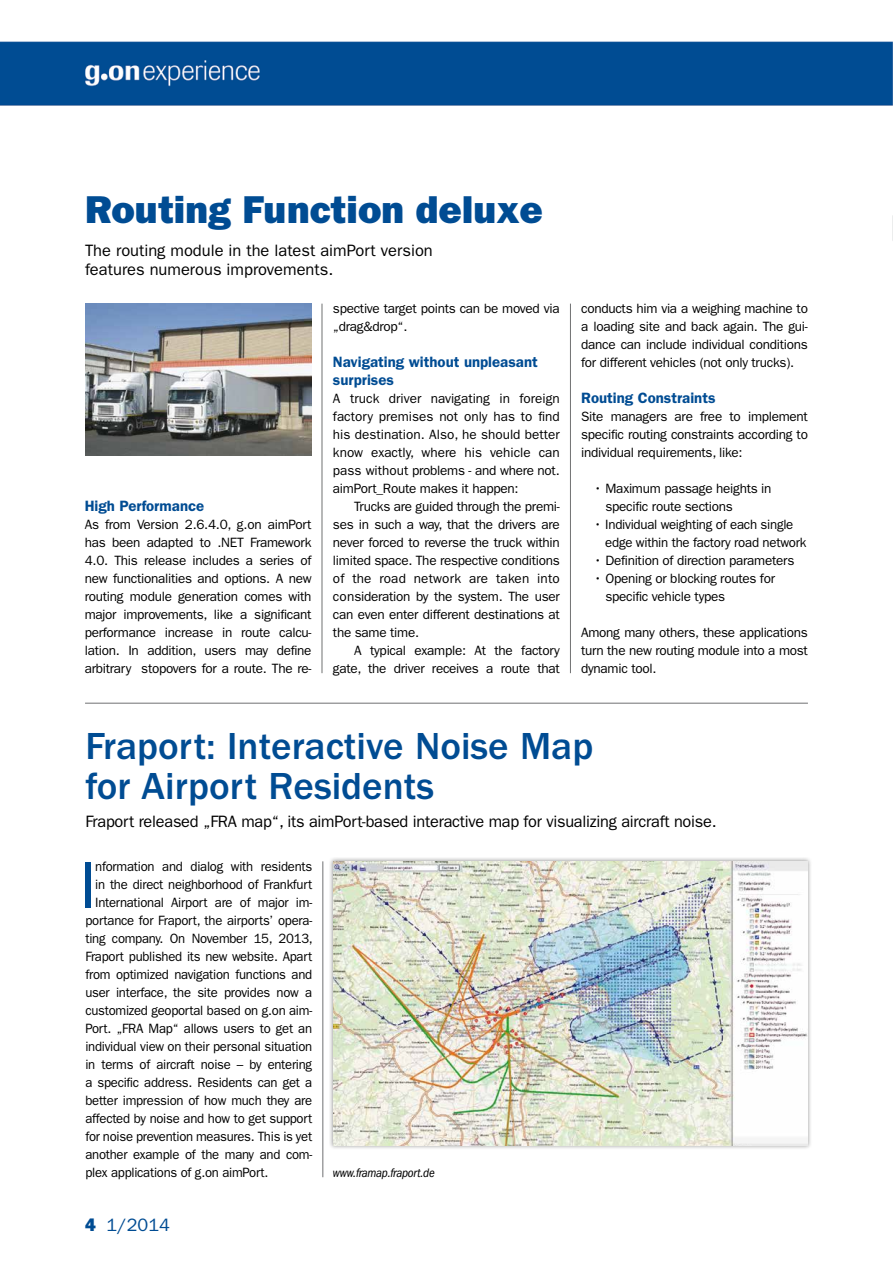
<style>
.page{position:relative;width:893px;height:1263px;background:#fff}
.page>*{position:absolute;margin:0;border:0;box-sizing:border-box;transform-origin:0 0}
.t1{font:66px "Franklin Gothic LT";color:#004c93}
.t2{font:500 39px/40.5px "Franklin Gothic LT";color:#004c93}
.t3{font:800 39px "Franklin Gothic LT";color:#004c93}
.t4{font:18px "Franklin Gothic LT";color:#004c93}
.t5{font:16.5px/19.8px "Franklin Gothic LT";letter-spacing:-.015em;color:#000}
.t6{font:600 15px/18px "Franklin Gothic LT";color:#004c93}
.t7{font:13.5px/18px "Franklin Gothic LT";letter-spacing:-.02em;color:#000;text-align:justify}
.t8{font:italic condensed 12.75px "Franklin Gothic LT";letter-spacing:-.02em;color:#000}
.s1{font-weight:800}
</style>
<div class="page">
<hr style="left:85px;top:703px;width:723px;height:1px;background:#707172">
<hr style="left:322px;top:861px;width:1px;height:316px;background:#707172">
<div style="left:329px;top:857px;width:483px;height:293px;background:#000;opacity:.4"></div>
<img style="left:333px;top:861px;width:475px;height:285px">
<hr style="left:322px;top:304px;width:1px;height:369px;background:#707172">
<hr style="left:570px;top:304px;width:1px;height:369px;background:#707172">
<img style="left:85px;top:304px;width:227px;height:151px">
<img style="left:0;top:41px;width:893px;height:200px">
<h2 class="t3" style="left:85px;top:186px;width:459px">Routing Function deluxe</h2>
<p class="t5" style="left:85px;top:240px;width:349px">The routing module in the latest aimPort version features numerous improvements.</p>
<p class="t6" style="left:85px;top:497px;width:121px">High Performance</p>
<p class="t7" style="left:85px;top:516px;width:228px">As from Version 2.6.4.0, g.on aimPort has been adapted to .NET Framework 4.0. This release includes a series of new functionalities and options. A new routing module generation comes with major improvements, like a significant performance increase in route calcu&shy;lation. In addition, users may define arbitrary stopovers for a route. The re-</p>
<p class="t7" style="left:333px;top:300px;width:228px">spective target points can be moved via „drag&amp;drop“.</p>
<p class="t6" style="left:333px;top:353px;width:206px">Navigating without unpleasant surprises</p>
<p class="t7" style="left:333px;top:390px;width:228px">A truck driver navigating in foreign factory premises not only has to find his destination. Also, he should better know exactly, where his vehicle can pass without problems - and where not. aimPort_Route makes it happen:</p>
<p class="t7" style="left:333px;top:498px;width:228px;text-indent:21px">Trucks are guided through the premi&shy;ses in such a way, that the drivers are never forced to reverse the truck within limited space. The respective conditions of the road network are taken into consideration by the system. The user can even enter different destinations at the same time.</p>
<p class="t7" style="left:333px;top:642px;width:228px;text-align:right">A typical example: At the factory gate, the driver receives a route that</p>
<p class="t7" style="left:581px;top:300px;width:228px">conducts him via a weighing machine to a loading site and back again. The gui&shy;dance can include individual conditions for different vehicles (not only trucks).</p>
<p class="t6" style="left:581px;top:389px;width:136px">Routing Constraints</p>
<p class="t7" style="left:581px;top:408px;width:228px">Site managers are free to implement specific routing constraints according to individual requirements, like:</p>
<p class="t7" style="left:605px;top:480px;width:168px;text-indent:-12px">• Maximum passage heights in specific route sections</p>
<p class="t7" style="left:605px;top:516px;width:203px;text-indent:-11px">• Individual weighting of each single edge within the factory road network</p>
<p class="t7" style="left:594px;top:552px;width:202px">• Definition of direction parameters</p>
<p class="t7" style="left:605px;top:570px;width:171px;text-indent:-12px">• Opening or blocking routes for specific vehicle types</p>
<p class="t7" style="left:581px;top:624px;width:228px">Among many others, these applications turn the new routing module into a most dynamic tool.</p>
<h2 class="t2" style="left:85px;top:726px;width:509px">Fraport: Interactive Noise Map for Airport Residents</h2>
<p class="t5" style="left:85px;top:811px;width:633px">Fraport released „FRA map“, its aimPort-based interactive map for visualizing aircraft noise.</p>
<h1 class="t1" style="left:80px;top:847px;width:18px">I</h1>
<p class="t7" style="left:95px;top:858px;width:218px">nformation and dialog with residents</p>
<p class="t7" style="left:95px;top:876px;width:218px">in the direct neighborhood of Frankfurt</p>
<p class="t7" style="left:95px;top:894px;width:218px">International Airport are of major im-</p>
<p class="t7" style="left:85px;top:912px;width:228px">portance for Fraport, the airports’ opera-</p>
<p class="t7" style="left:85px;top:930px;width:229px">ting company. On November 15, 2013,</p>
<p class="t7" style="left:85px;top:948px;width:228px">Fraport published its new website. Apart</p>
<p class="t7" style="left:85px;top:966px;width:228px">from optimized navigation functions and</p>
<p class="t7" style="left:85px;top:984px;width:228px">user interface, the site provides now a</p>
<p class="t7" style="left:85px;top:1002px;width:228px">customized geoportal based on g.on aim-</p>
<p class="t7" style="left:85px;top:1020px;width:228px">Port. „FRA Map“ allows users to get an</p>
<p class="t7" style="left:85px;top:1038px;width:228px">individual view on their personal situation</p>
<p class="t7" style="left:85px;top:1056px;width:228px">in terms of aircraft noise – by entering</p>
<p class="t7" style="left:85px;top:1074px;width:228px">a specific address. Residents can get a</p>
<p class="t7" style="left:85px;top:1092px;width:228px">better impression of how much they are</p>
<p class="t7" style="left:85px;top:1110px;width:228px">affected by noise and how to get support</p>
<p class="t7" style="left:85px;top:1128px;width:228px">for noise prevention measures. This is yet</p>
<p class="t7" style="left:85px;top:1146px;width:228px">another example of the many and com-</p>
<p class="t7" style="left:85px;top:1164px;width:185px">plex applications of g.on aimPort.</p>
<h3 class="t4" style="left:85px;top:1215px;width:86px"><span class="s1">4</span> 1/2014</h3>
<p class="t8" style="left:333px;top:1166px;width:103px">www.framap.fraport.de</p>
</div>
